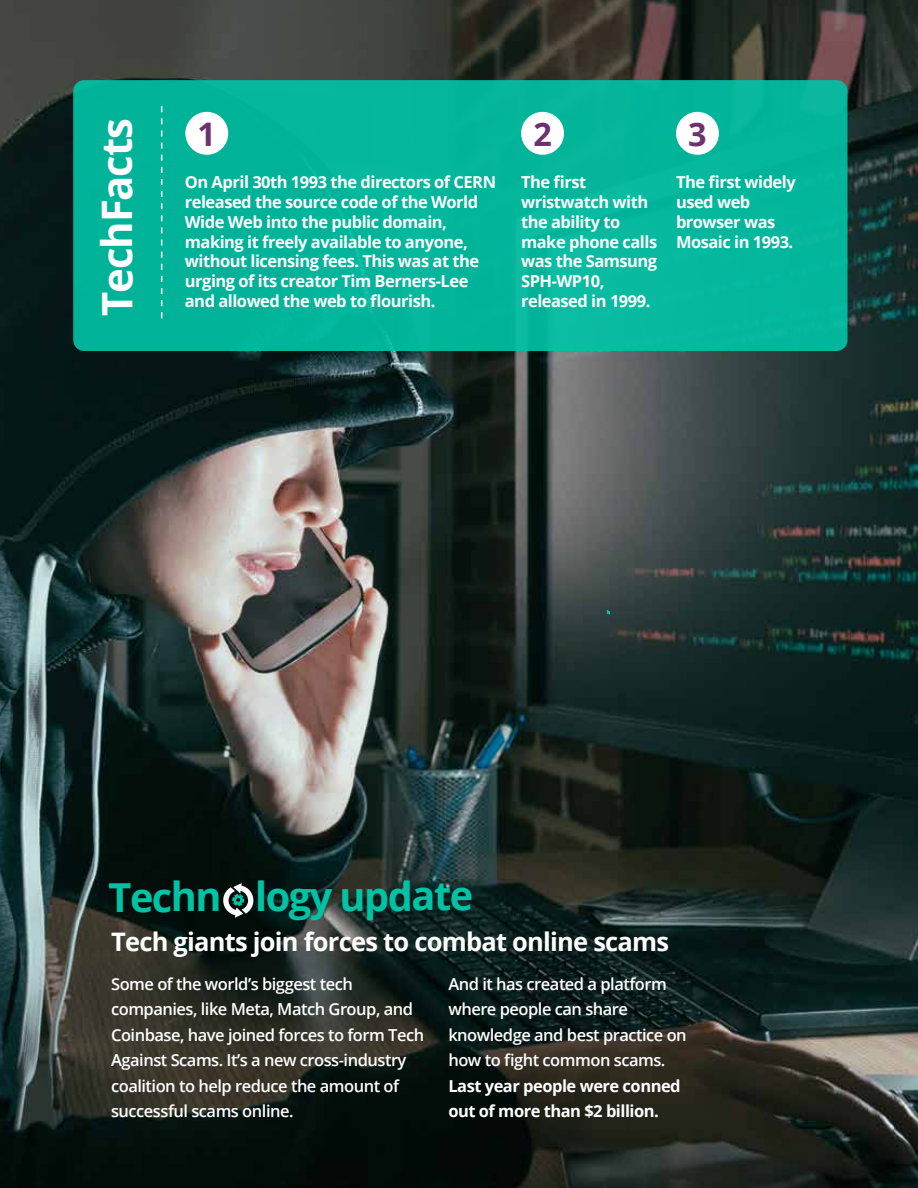
<style>
.page{position:relative;width:918px;height:1188px;background:#fff}
.page>*{position:absolute;margin:0;border:0;box-sizing:border-box;transform-origin:0 0}
.t1{font:700 42px "Open Sans";letter-spacing:-.035em;color:#fff}
.t2{font:700 39.9px "Open Sans";letter-spacing:-.045em;color:#00c3a6}
.t3{font:700 32.4px "Open Sans";color:#6c326f}
.t4{font:700 25.5px "Open Sans";letter-spacing:-.03em;color:#fff}
.t5{font:700 16.5px/19.8px "Open Sans";letter-spacing:-.03em;color:#fff}
.t6{font:600 16.5px/25.5px "Open Sans";letter-spacing:-.03em;color:#fff}
</style>
<div class="page">
<img style="left:0;top:0;width:918px;height:1188px">
<div style="left:73px;top:80px;width:774px;height:271px;background:#02b59a;border-radius:11px"></div>
<svg style="left:222px;top:883px;width:32px;height:35px"></svg>
<div style="left:185px;top:112px;width:43px;height:43px;background:#fff;border-radius:50%"></div>
<div style="left:521px;top:112px;width:43px;height:43px;background:#fff;border-radius:50%"></div>
<div style="left:676px;top:112px;width:43px;height:43px;background:#fff;border-radius:50%"></div>
<svg style="left:161px;top:106px;width:1px;height:212px"></svg>
<svg style="left:606px;top:611px;width:4px;height:4px"></svg>
<h1 class="t1" style="left:87px;top:316px;width:199px;rotate:-90deg">TechFacts</h1>
<h3 class="t3" style="left:198px;top:111px;width:20px">1</h3>
<p class="t5" style="left:185px;top:172px;width:313px">On April 30th 1993 the directors of CERN released the source code of the World Wide Web into the public domain, making it freely available to anyone, without licensing fees. This was at the urging of its creator Tim Berners-Lee and allowed the web to flourish.</p>
<h3 class="t3" style="left:533px;top:111px;width:20px">2</h3>
<h3 class="t3" style="left:688px;top:111px;width:20px">3</h3>
<p class="t5" style="left:521px;top:172px;width:138px">The first wristwatch with the ability to make phone calls was the Samsung<br>SPH-WP10, released in 1999.</p>
<p class="t5" style="left:676px;top:172px;width:121px">The first widely used web browser was<br>Mosaic in 1993.</p>
<h2 class="t2" style="left:109px;top:868px;width:367px">Techn logy update</h2>
<h3 class="t4" style="left:111px;top:924px;width:560px">Tech giants join forces to combat online scams</h3>
<p class="t6" style="left:111px;top:971px;width:315px">Some of the world’s biggest tech companies, like Meta, Match Group, and Coinbase, have joined forces to form Tech Against Scams. It’s a new cross-industry coalition to help reduce the amount of successful scams online.</p>
<p class="t6" style="left:448px;top:971px;width:240px">And it has created a platform where people can share knowledge and best practice on how to fight common scams.</p>
<p class="t5" style="left:448px;top:1073px;width:234px;line-height:25.5px">Last year people were conned out of more than $2 billion.</p>
</div>
